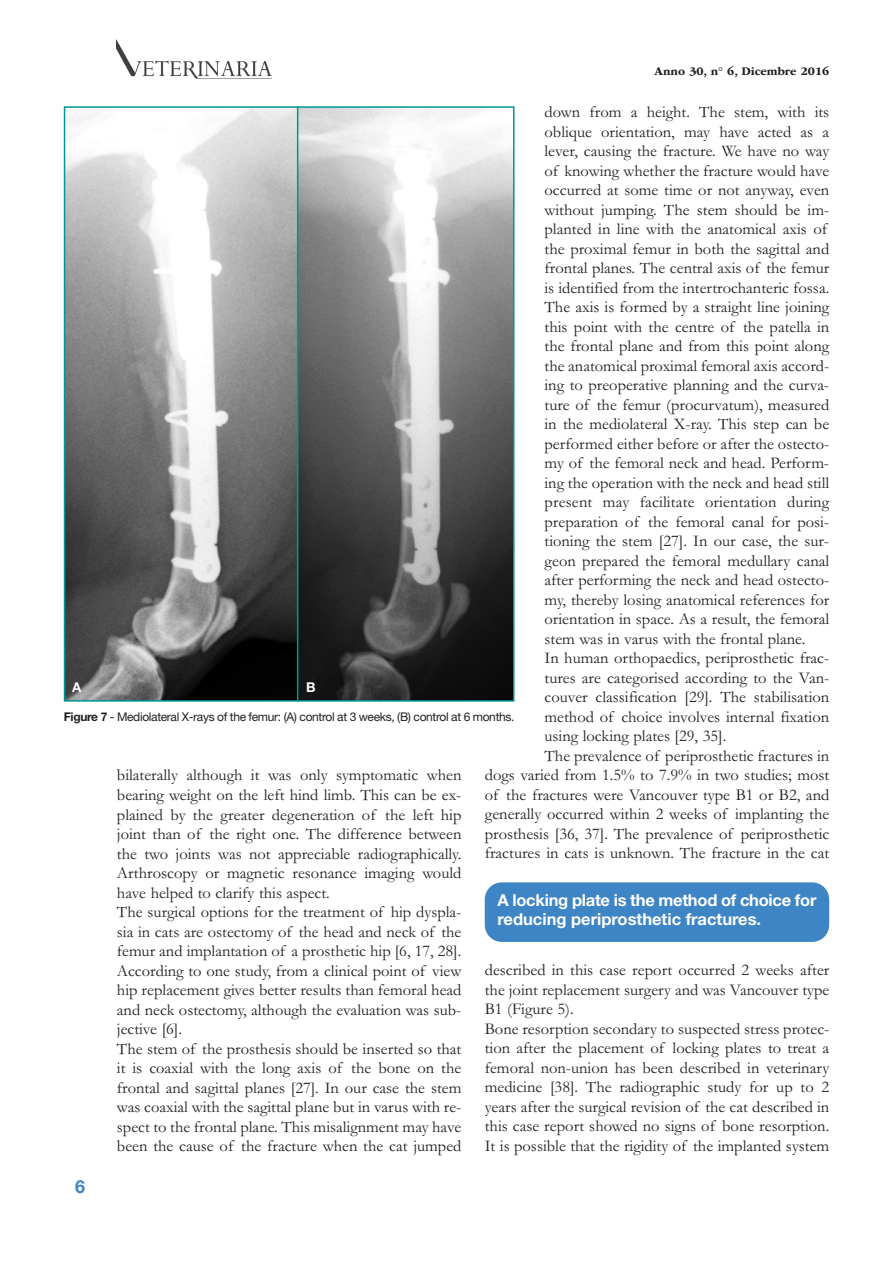
<style>
.page{position:relative;width:893px;height:1263px;background:#fff}
.page>*{position:absolute;margin:0;border:0;box-sizing:border-box;transform-origin:0 0}
.t1{font:700 18px "Helvetica Neue LT Std";color:#3e85c5}
.t2{font:16.5px/19.5px "Garamond";color:#231f20}
.t3{font:700 16.5px/19.5px "Helvetica Neue LT Std";letter-spacing:-.015em;color:#fff}
.t4{font:700 13.5px "Helvetica Neue LT Std";color:#fff}
.t5{font:12px "Helvetica Neue LT Std";letter-spacing:-.025em;color:#231f20}
.t6{font:700 12px "ITC Garamond Std";color:#231f20}
.s1{font-weight:700}
</style>
<div class="page">
<img style="left:117px;top:40px;width:155px;height:39px">
<img style="left:67px;top:109px;width:444px;height:590px">
<div style="left:64px;top:106px;width:450px;height:596px;border:2px solid #009697"></div>
<hr style="left:297px;top:106px;width:1px;height:596px;background:#009697">
<div style="left:485px;top:882px;width:344px;height:60px;background:#3e85c5;border-radius:17px"></div>
<p class="t6" style="left:655px;top:64px;width:176px">Anno 30, n° 6, Dicembre 2016</p>
<p class="t2" style="left:544px;top:104px;width:286px">down from a height. The stem, with its</p>
<p class="t2" style="left:544px;top:124px;width:286px">oblique orientation, may have acted as a</p>
<p class="t2" style="left:544px;top:143px;width:286px">lever, causing the fracture. We have no way</p>
<p class="t2" style="left:544px;top:163px;width:286px">of knowing whether the fracture would have</p>
<p class="t2" style="left:544px;top:182px;width:286px">occurred at some time or not anyway, even</p>
<p class="t2" style="left:544px;top:202px;width:286px">without jumping. The stem should be im-</p>
<p class="t2" style="left:544px;top:221px;width:284px">planted in line with the anatomical axis of</p>
<p class="t2" style="left:544px;top:241px;width:286px">the proximal femur in both the sagittal and</p>
<p class="t2" style="left:544px;top:260px;width:286px">frontal planes. The central axis of the femur</p>
<p class="t2" style="left:544px;top:280px;width:286px">is identified from the intertrochanteric fossa.</p>
<p class="t2" style="left:544px;top:299px;width:286px">The axis is formed by a straight line joining</p>
<p class="t2" style="left:544px;top:319px;width:286px">this point with the centre of the patella in</p>
<p class="t2" style="left:544px;top:338px;width:286px">the frontal plane and from this point along</p>
<p class="t2" style="left:544px;top:358px;width:286px">the anatomical proximal femoral axis accord-</p>
<p class="t2" style="left:544px;top:377px;width:286px">ing to preoperative planning and the curva-</p>
<p class="t2" style="left:544px;top:397px;width:286px">ture of the femur (procurvatum), measured</p>
<p class="t2" style="left:544px;top:416px;width:286px">in the mediolateral X-ray. This step can be</p>
<p class="t2" style="left:544px;top:436px;width:286px">performed either before or after the ostecto-</p>
<p class="t2" style="left:544px;top:455px;width:286px">my of the femoral neck and head. Perform-</p>
<p class="t2" style="left:544px;top:475px;width:286px">ing the operation with the neck and head still</p>
<p class="t2" style="left:544px;top:494px;width:286px">present may facilitate orientation during</p>
<p class="t2" style="left:544px;top:514px;width:286px">preparation of the femoral canal for posi-</p>
<p class="t2" style="left:544px;top:533px;width:286px">tioning the stem [27]. In our case, the sur-</p>
<p class="t2" style="left:544px;top:553px;width:286px">geon prepared the femoral medullary canal</p>
<p class="t2" style="left:544px;top:572px;width:286px">after performing the neck and head ostecto-</p>
<p class="t2" style="left:544px;top:592px;width:286px">my, thereby losing anatomical references for</p>
<p class="t2" style="left:544px;top:611px;width:286px">orientation in space. As a result, the femoral</p>
<p class="t2" style="left:544px;top:631px;width:262px">stem was in varus with the frontal plane.</p>
<p class="t2" style="left:544px;top:650px;width:286px">In human orthopaedics, periprosthetic frac-</p>
<p class="t2" style="left:544px;top:670px;width:286px">tures are categorised according to the Van-</p>
<p class="t2" style="left:544px;top:689px;width:286px">couver classification [29]. The stabilisation</p>
<p class="t2" style="left:544px;top:709px;width:286px">method of choice involves internal fixation</p>
<p class="t2" style="left:544px;top:728px;width:183px">using locking plates [29, 35].</p>
<p class="t2" style="left:544px;top:748px;width:286px">The prevalence of periprosthetic fractures in</p>
<p class="t2" style="left:485px;top:767px;width:346px">dogs varied from 1.5% to 7.9% in two studies; most</p>
<p class="t2" style="left:485px;top:787px;width:346px">of the fractures were Vancouver type B1 or B2, and</p>
<p class="t2" style="left:485px;top:806px;width:346px">generally occurred within 2 weeks of implanting the</p>
<p class="t2" style="left:485px;top:826px;width:346px">prosthesis [36, 37]. The prevalence of periprosthetic</p>
<p class="t2" style="left:485px;top:845px;width:346px">fractures in cats is unknown. The fracture in the cat</p>
<p class="t4" style="left:72px;top:682px;width:11px">A</p>
<p class="t4" style="left:306px;top:682px;width:11px">B</p>
<p class="t5" style="left:64px;top:712px;width:452px"><span class="s1">Figure 7</span> - Mediolateral X-rays of the femur: (A) control at 3 weeks, (B) control at 6 months.</p>
<p class="t2" style="left:117px;top:767px;width:346px">bilaterally although it was only symptomatic when bearing weight on the left hind limb. This can be ex&shy;plained by the greater degeneration of the left hip joint than of the right one. The difference between the two joints was not appreciable radiographically.<br>Arthroscopy or magnetic resonance imaging would have helped to clarify this aspect.<br>The surgical options for the treatment of hip dyspla&shy;sia in cats are ostectomy of the head and neck of the femur and implantation of a prosthetic hip [6, 17, 28].<br>According to one study, from a clinical point of view hip replacement gives better results than femoral head and neck ostectomy, although the evaluation was sub&shy;jective [6].<br>The stem of the prosthesis should be inserted so that it is coaxial with the long axis of the bone on the frontal and sagittal planes [27]. In our case the stem was coaxial with the sagittal plane but in varus with re&shy;spect to the frontal plane. This misalignment may have been the cause of the fracture when the cat jumped</p>
<p class="t3" style="left:497px;top:892px;width:320px">A locking plate is the method of choice for reducing periprosthetic fractures.</p>
<p class="t2" style="left:485px;top:962px;width:346px">described in this case report occurred 2 weeks after the joint replacement surgery and was Vancouver type B1 (Figure 5).<br>Bone resorption secondary to suspected stress protec&shy;tion after the placement of locking plates to treat a femoral non-union has been described in veterinary medicine [38]. The radiographic study for up to 2 years after the surgical revision of the cat described in this case report showed no signs of bone resorption.<br>It is possible that the rigidity of the implanted system</p>
<p class="t1" style="left:75px;top:1180px;width:12px">6</p>
</div>
